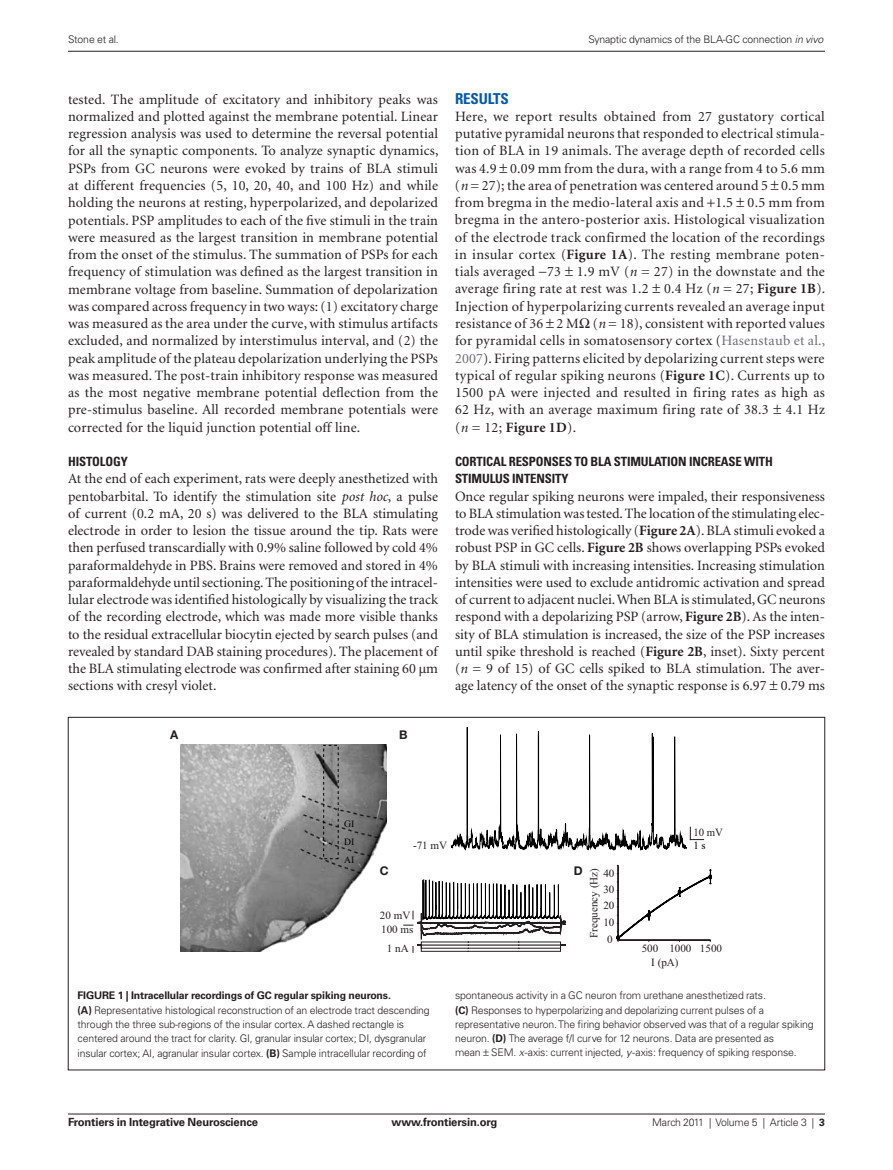
<style>
.page{position:relative;width:893px;height:1170px;background:#fff}
.page>*{position:absolute;margin:0;border:0;box-sizing:border-box;transform-origin:0 0}
.t1{font:700 condensed 15px "Univers";letter-spacing:-.01em;color:#015aaa}
.t2{font:14.25px/17.2px "Minion";letter-spacing:.005em;color:#231f20;text-align:justify}
.t3{font:700 condensed 12.75px "Univers";letter-spacing:-.01em;color:#231f20}
.t4{font:700 12px "Helvetica Neue";color:#231f20}
.t5{font:700 11.25px "Univers";letter-spacing:-.015em;color:#231f20}
.t6{font:11.1px/16.5px "Times New Roman";color:#231f20;text-align:center}
.t7{font:11.1px "Times New Roman";color:#010101}
.t8{font:300 10.5px/14.2px "Univers";letter-spacing:-.015em;color:#231f20}
.t9{font:9.75px/18.1px "Times New Roman";color:#010101;text-align:justify}
.s1{font-style:italic}
.s2{font-weight:700}
.s3{color:#6c6d70}
</style>
<div class="page">
<img style="left:181px;top:744px;width:206px;height:207px">
<svg style="left:403px;top:879px;width:48px;height:73px"></svg>
<svg style="left:687px;top:869px;width:25px;height:73px"></svg>
<svg style="left:451px;top:727px;width:236px;height:225px"></svg>
<svg style="left:690px;top:827px;width:14px;height:13px"></svg>
<div style="left:323px;top:745px;width:16px;height:114px;border:1px dashed #000"></div>
<hr style="left:68px;top:51px;width:757px;height:1px;background:#231f20">
<hr style="left:68px;top:1113px;width:757px;height:1px;background:#231f20">
<p class="t8" style="left:68px;top:32px;width:52px">Stone et al.</p>
<p class="t8" style="left:588px;top:32px;width:236px">Synaptic dynamics of the BLA-GC connection <span class="s1">in vivo</span></p>
<p class="t2" style="left:68px;top:91px;width:372px">tested. The amplitude of excitatory and inhibitory peaks was normalized and plotted against the membrane potential. Linear regression analysis was used to determine the reversal potential for all the synaptic components. To analyze synaptic dynamics, PSPs from GC neurons were evoked by trains of BLA stimuli at different frequencies (5, 10, 20, 40, and 100 Hz) and while holding the neurons at resting, hyperpolarized, and depolarized potentials. PSP amplitudes to each of the five stimuli in the train were measured as the largest transition in membrane potential from the onset of the stimulus. The summation of PSPs for each frequency of stimulation was defined as the largest transition in membrane voltage from baseline. Summation of depolarization was compared across frequency in two ways: (1) excitatory charge was measured as the area under the curve, with stimulus artifacts excluded, and normalized by interstimulus interval, and (2) the peak amplitude of the plateau depolarization underlying the PSPs was measured. The post-train inhibitory response was measured as the most negative membrane potential deflection from the pre-stimulus baseline. All recorded membrane potentials were corrected for the liquid junction potential off line.</p>
<p class="t3" style="left:68px;top:453px;width:61px">HI STOLOGY</p>
<p class="t2" style="left:68px;top:470px;width:371px">At the end of each experiment, rats were deeply anesthetized with pentobarbital. To identify the stimulation site <span class="s1">post hoc</span>, a pulse of current (0.2 mA, 20 s) was delivered to the BLA stimulating electrode in order to lesion the tissue around the tip. Rats were then perfused transcardially with 0.9% saline followed by cold 4% paraformaldehyde in PBS. Brains were removed and stored in 4% paraformaldehyde until sectioning. The positioning of the intracel&shy;lular electrode was identified histologically by visualizing the track of the recording electrode, which was made more visible thanks to the residual extracellular biocytin ejected by search pulses (and revealed by standard DAB staining procedures). The placement of the BLA stimulating electrode was confirmed after staining 60 μm sections with cresyl violet.</p>
<p class="t4" style="left:170px;top:727px;width:10px">A</p>
<p class="t4" style="left:399px;top:727px;width:10px">B</p>
<p class="t1" style="left:455px;top:89px;width:55px">RESULTS</p>
<p class="t2" style="left:455px;top:108px;width:372px">Here, we report results obtained from 27 gustatory cortical putative pyramidal neurons that responded to electrical stimula&shy;tion of BLA in 19 animals. The average depth of recorded cells was 4.9 0.09 mm from the dura, with a range from 4 to 5.6 mm (<span class="s1">n</span> = 27); the area of penetration was centered around 5 0.5 mm from bregma in the medio-lateral axis and 1.5 0.5 mm from bregma in the antero-posterior axis. Histological visualization of the electrode track confirmed the location of the recordings in insular cortex (<span class="s2">Figure 1A</span>). The resting membrane poten&shy;tials averaged −73 1.9 mV (<span class="s1">n</span> = 27) in the downstate and the average firing rate at rest was 1.2 0.4 Hz (<span class="s1">n</span> = 27; <span class="s2">Figure 1B</span>).<br>Injection of hyperpolarizing currents revealed an average input resistance of 36 2 M (<span class="s1">n</span> = 18), consistent with reported values for pyramidal cells in somatosensory cortex (<span class="s3">Hasenstaub et al., 2007</span>). Firing patterns elicited by depolarizing current steps were typical of regular spiking neurons (<span class="s2">Figure 1C</span>). Currents up to 1500 pA were injected and resulted in firing rates as high as 62 Hz, with an average maximum firing rate of 38.3 4.1 Hz (<span class="s1">n</span> = 12; <span class="s2">Figure 1D</span>).</p>
<p class="t3" style="left:455px;top:453px;width:144px">CORTICAL RESPONSES TO BLA</p>
<p class="t3" style="left:614px;top:453px;width:160px">STIM ULATION INCREASE WITH</p>
<p class="t3" style="left:455px;top:471px;width:115px">STIM ULUS INTENSITY</p>
<p class="t2" style="left:455px;top:488px;width:372px">Once regular spiking neurons were impaled, their responsiveness to BLA stimulation was tested. The location of the stimulating elec&shy;trode was verified histologically (<span class="s2">Figure 2A</span>). BLA stimuli evoked a robust PSP in GC cells. <span class="s2">Figure 2B</span> shows overlapping PSPs evoked by BLA stimuli with increasing intensities. Increasing stimulation intensities were used to exclude antidromic activation and spread of current to adjacent nuclei. When BLA is stimulated, GC neurons respond with a depolarizing PSP (arrow, <span class="s2">Figure 2B</span>). As the inten&shy;sity of BLA stimulation is increased, the size of the PSP increases until spike threshold is reached (<span class="s2">Figure 2B</span>, inset). Sixty percent (<span class="s1">n</span> = 9 of 15) of GC cells spiked to BLA stimulation. The aver&shy;age latency of the onset of the synaptic response is 6.97 0.79 ms</p>
<p class="t9" style="left:344px;top:814px;width:12px">GI DI AI</p>
<p class="t4" style="left:380px;top:863px;width:10px">C</p>
<p class="t6" style="left:413px;top:836px;width:36px">-71 mV</p>
<p class="t6" style="left:380px;top:906px;width:32px">20 mV</p>
<p class="t6" style="left:381px;top:920px;width:34px">100 ms</p>
<p class="t6" style="left:387px;top:939px;width:23px">1 nA</p>
<p class="t4" style="left:574px;top:863px;width:10px">D</p>
<p class="t6" style="left:585px;top:937px;width:71px;rotate:-90deg">Frequency (Hz)</p>
<p class="t6" style="left:603px;top:864px;width:13px">40<br>30<br>20<br>10<br>0</p>
<p class="t6" style="left:693px;top:823px;width:31px">10 mV</p>
<p class="t7" style="left:693px;top:839px;width:14px">1 s</p>
<p class="t6" style="left:642px;top:939px;width:82px">500 1000 1500</p>
<p class="t6" style="left:651px;top:954px;width:29px">I (pA)</p>
<p class="t8" style="left:78px;top:988px;width:354px"><span class="s2">Figure 1 | Intracellular recordings of GC regular spiking neurons.<br>(A)</span> Representative histological reconstruction of an electrode tract descending through the three sub-regions of the insular cortex. A dashed rectangle is centered around the tract for clarity. GI, granular insular cortex; DI, dysgranular insular cortex; AI, agranular insular cortex. <span class="s2">(B)</span> Sample intracellular recording of</p>
<p class="t8" style="left:455px;top:988px;width:360px">spontaneous activity in a GC neuron from urethane anesthetized rats.<br><span class="s2">(C)</span> Responses to hyperpolarizing and depolarizing current pulses of a representative neuron. The firing behavior observed was that of a regular spiking neuron. <span class="s2">(D)</span> The average f/I curve for 12 neurons. Data are presented as<br>mean SEM. <span class="s1">x</span>-axis: current injected, <span class="s1">y</span>-axis: frequency of spiking response.</p>
<p class="t5" style="left:68px;top:1115px;width:192px">Frontiers in Integrative Neuroscience</p>
<p class="t5" style="left:392px;top:1115px;width:107px">www.frontiersin.org</p>
<p class="t8" style="left:652px;top:1115px;width:174px">March 2011 | Volume 5 | Article 3 | <span class="s2">3</span></p>
</div>
